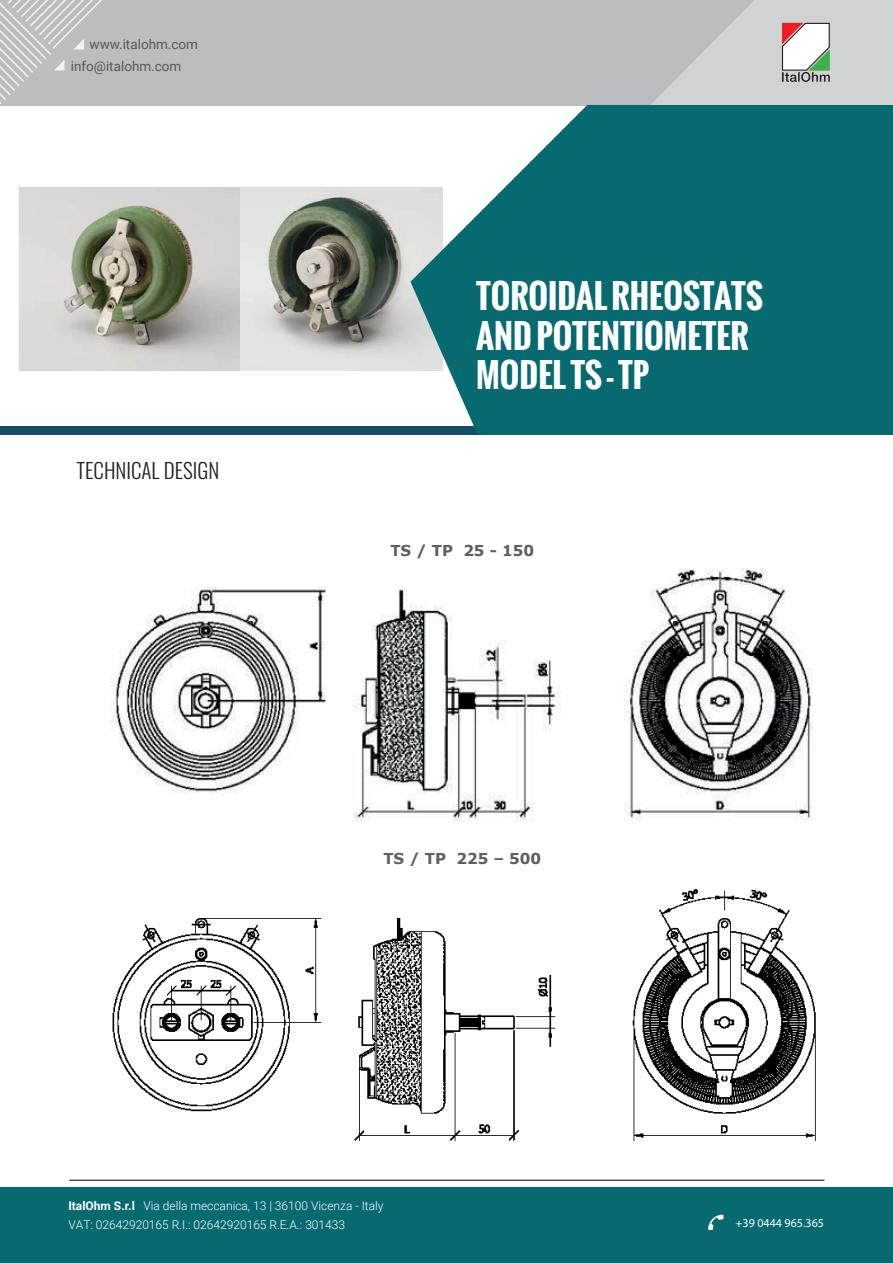
<style>
.page{position:relative;width:893px;height:1263px;background:#fff}
.page>*{position:absolute;margin:0;border:0;box-sizing:border-box;transform-origin:0 0}
.t1{font:700 33px/39.6px "Oswald";color:#fff}
.t2{font:300 21px "Oswald";color:#231f20}
.t3{font:700 15px "Verdana";color:#5c6061}
.t4{font:13.5px/21.8px "Roboto";color:#57585a}
.t5{font:300 12px/19.5px "Roboto";color:#fff}
.t6{font:12px "Myriad Pro";color:#fff}
.s1{font-weight:700}
</style>
<div class="page">
<img style="left:20px;top:188px;width:390px;height:182px">
<div style="left:0;top:0;width:892px;height:105px;background:#bcbdc0"></div>
<div style="left:0;top:426px;width:893px;height:9px;background:#134d66"></div>
<div style="left:0;top:1188px;width:893px;height:75px;background:#076a71"></div>
<svg style="left:410px;top:105px;width:483px;height:330px;background:#267c82"></svg>
<svg style="left:0;top:0;width:102px;height:104px"></svg>
<svg style="left:651px;top:0;width:242px;height:105px"></svg>
<img style="left:110px;top:568px;width:703px;height:253px">
<img style="left:112px;top:889px;width:703px;height:252px">
<svg style="left:708px;top:1215px;width:15px;height:15px"></svg>
<hr style="left:70px;top:1180px;width:754px;height:1px;background:#000001">
<svg style="left:110px;top:740px;width:45px;height:25px"></svg>
<p class="t4" style="left:71px;top:33px;width:129px;text-indent:19px">www.italohm.com info@italohm.com</p>
<h2 class="t2" style="left:77px;top:452px;width:144px">TECHNICAL DESIGN</h2>
<h1 class="t1" style="left:476px;top:276px;width:288px">TOROIDAL RHEOSTATS<br>AND POTENTIOMETER<br>MODEL TS - TP</h1>
<p class="t3" style="left:390px;top:540px;width:145px">TS / TP 25 - 150</p>
<p class="t3" style="left:383px;top:847px;width:159px">TS / TP 225 – 500</p>
<p class="t5" style="left:68px;top:1195px;width:317px"><span class="s1">ItalOhm S.r.l</span> Via della meccanica, 13 | 36100 Vicenza - Italy<br>VAT: 02642920165 R.I.: 02642920165 R.E.A.: 301433</p>
<p class="t6" style="left:735px;top:1216px;width:90px">+39 0444 965.365</p>
</div>
